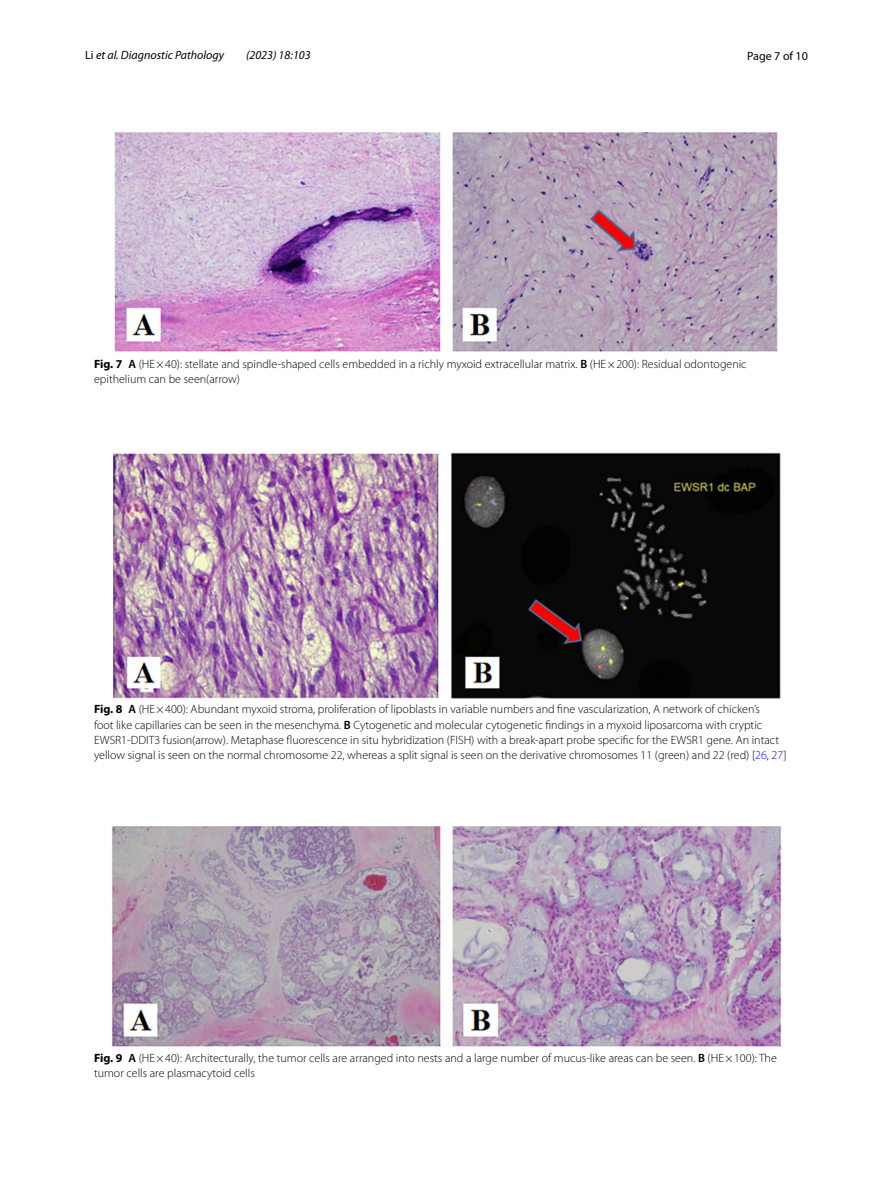
<style>
.page{position:relative;width:893px;height:1187px;background:#fff}
.page>*{position:absolute;margin:0;border:0;box-sizing:border-box;transform-origin:0 0}
.t1{font:300 12px/15px "Myriad Pro";color:#000}
.t2{font:italic 12px "Myriad Pro";color:#000}
.t3{font:12px "Myriad Pro";color:#000}
.s1{font-style:normal}
.s2{font-weight:700}
.s3{font-weight:600}
.s4{color:#00f}
</style>
<div class="page">
<img style="left:114px;top:133px;width:664px;height:219px">
<img style="left:113px;top:451px;width:667px;height:247px">
<img style="left:112px;top:826px;width:669px;height:220px">
<p class="t2" style="left:85px;top:48px;width:141px"><span class="s1">Li</span> et al. Diagnostic Pathology</p>
<p class="t2" style="left:246px;top:48px;width:66px">(2023) 18:103</p>
<p class="t3" style="left:747px;top:48px;width:62px">Page 7 of 10</p>
<p class="t1" style="left:94px;top:357px;width:654px"><span class="s2">Fig. 7</span> <span class="s3">A</span> (HE×40): stellate and spindle-shaped cells embedded in a richly myxoid extracellular matrix. <span class="s3">B</span> (HE×200): Residual odontogenic epithelium can be seen(arrow)</p>
<p class="t1" style="left:94px;top:702px;width:694px"><span class="s2">Fig. 8</span> <span class="s3">A</span> (HE×400): Abundant myxoid stroma, proliferation of lipoblasts in variable numbers and fine vascularization, A network of chicken’s<br>foot like capillaries can be seen in the mesenchyma. <span class="s3">B</span> Cytogenetic and molecular cytogenetic findings in a myxoid liposarcoma with cryptic EWSR1-DDIT3 fusion(arrow). Metaphase fluorescence in situ hybridization (FISH) with a break-apart probe specific for the EWSR1 gene. An intact yellow signal is seen on the normal chromosome 22, whereas a split signal is seen on the derivative chromosomes 11 (green) and 22 (red) [<span class="s4">26</span>, <span class="s4">27</span>]</p>
<p class="t1" style="left:94px;top:1050px;width:684px"><span class="s2">Fig. 9</span> <span class="s3">A</span> (HE×40): Architecturally, the tumor cells are arranged into nests and a large number of mucus-like areas can be seen. <span class="s3">B</span> (HE×100): The tumor cells are plasmacytoid cells</p>
</div>
